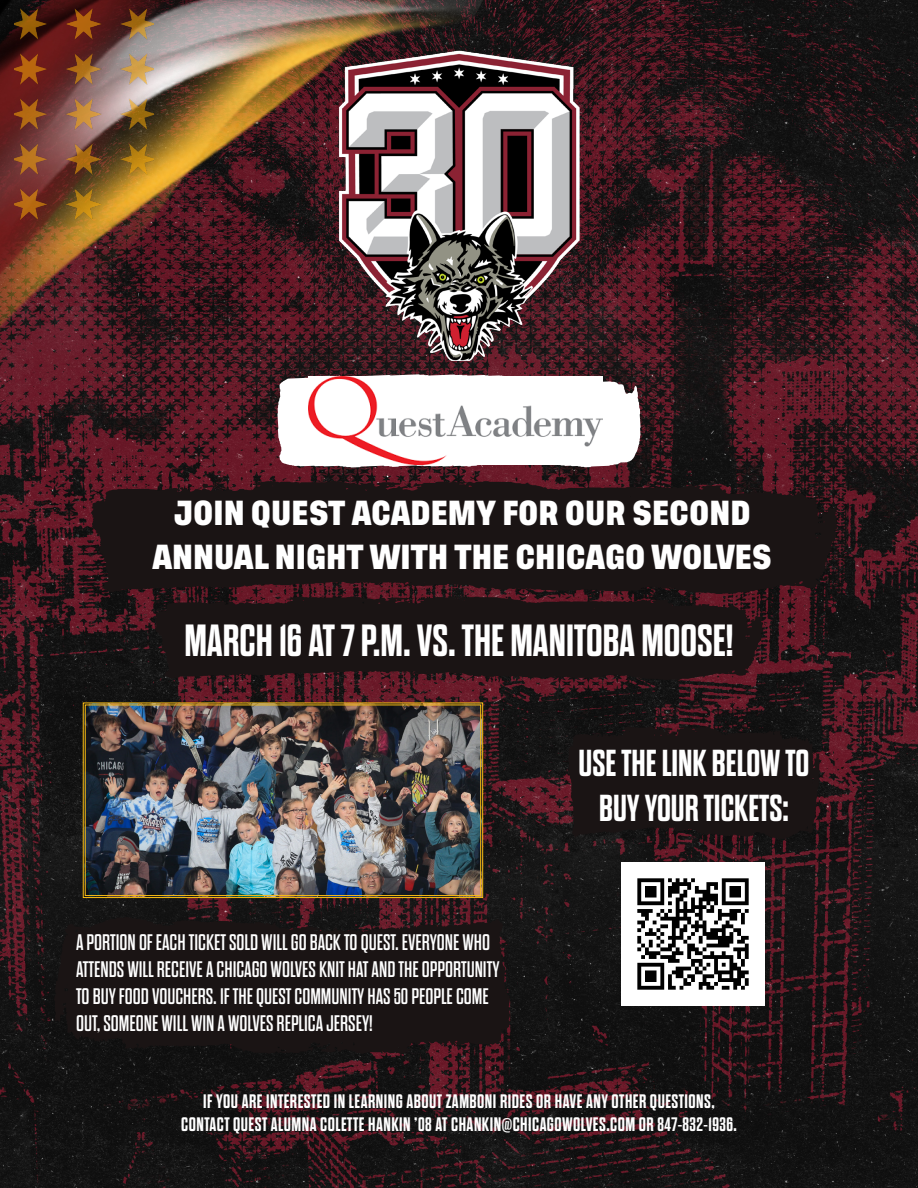
<style>
.page{position:relative;width:918px;height:1188px;background:#fff}
.page>*{position:absolute;margin:0;border:0;box-sizing:border-box;transform-origin:0 0}
.t1{font:700 45px "Dharma Gothic E";color:#fff}
.t2{font:700 37.5px "Dharma Gothic E";color:#fff}
.t3{font:600 25.5px "Tusker Grotesk 7600";color:#fff}
.t4{font:22.5px "Dharma Gothic E";color:#fff}
.t5{font:700 19.5px "Dharma Gothic E";letter-spacing:.025em;color:#fff}
</style>
<div class="page">
<img style="left:0;top:0;width:918px;height:1188px">
<img style="left:483px;top:42px;width:142px;height:319px">
<svg style="left:483px;top:367px;width:158px;height:101px"></svg>
<img style="left:483px;top:377px;width:119px;height:88px">
<img style="left:622px;top:863px;width:143px;height:143px">
<svg style="left:483px;top:597px;width:281px;height:83px;background:#201415"></svg>
<svg style="left:609px;top:675px;width:8px;height:2px"></svg>
<svg style="left:54px;top:917px;width:456px;height:137px;background:#1a1414"></svg>
<svg style="left:409px;top:1025px;width:16px;height:5px"></svg>
<svg style="left:162px;top:922px;width:6px;height:2px"></svg>
<svg style="left:307px;top:926px;width:12px;height:2px"></svg>
<svg style="left:399px;top:1024px;width:4px;height:3px"></svg>
<svg style="left:296px;top:1027px;width:12px;height:10px"></svg>
<svg style="left:373px;top:1034px;width:5px;height:4px"></svg>
<svg style="left:483px;top:481px;width:355px;height:113px;background:#1d1414"></svg>
<svg style="left:563px;top:702px;width:257px;height:137px;background:#1c1415"></svg>
<img style="left:0;top:0;width:483px;height:741px">
<img style="left:82px;top:702px;width:402px;height:197px">
<div style="left:85px;top:704px;width:396px;height:192px;border:1px solid #fabd13"></div>
<img style="left:15px;top:0;width:139px;height:220px">
<p class="t3" style="left:174px;top:498px;width:578px">JOIN QUEST ACADEMY FOR OUR SECOND</p>
<p class="t3" style="left:152px;top:541px;width:621px">ANNUAL NIGHT WITH THE CHICAGO WOLVES</p>
<p class="t1" style="left:184px;top:617px;width:551px">MARCH 16 AT 7 P.M. VS. THE MANITOBA MOOSE!</p>
<p class="t4" style="left:76px;top:931px;width:416px">A PORTION OF EACH TICKET SOLD WILL GO BACK TO QUEST. EVERYONE WHO</p>
<p class="t4" style="left:76px;top:958px;width:425px">ATTENDS WILL RECEIVE A CHICAGO WOLVES KNIT HAT AND THE OPPORTUNITY</p>
<p class="t4" style="left:76px;top:985px;width:414px">TO BUY FOOD VOUCHERS. IF THE QUEST COMMUNITY HAS 50 PEOPLE COME</p>
<p class="t4" style="left:76px;top:1012px;width:298px">OUT, SOMEONE WILL WIN A WOLVES REPLICA JERSEY!</p>
<p class="t2" style="left:579px;top:744px;width:232px">USE THE LINK BELOW TO</p>
<p class="t2" style="left:599px;top:789px;width:191px">BUY YOUR TICKETS:</p>
<p class="t5" style="left:203px;top:1091px;width:513px">IF YOU ARE INTERESTED IN LEARNING ABOUT ZAMBONI RIDES OR HAVE ANY OTHER QUESTIONS,</p>
<p class="t5" style="left:181px;top:1115px;width:557px">CONTACT QUEST ALUMNA COLETTE HANKIN ’08 AT CHANKIN@CHICAGOWOLVES.COM OR 847-832-1936.</p>
</div>
